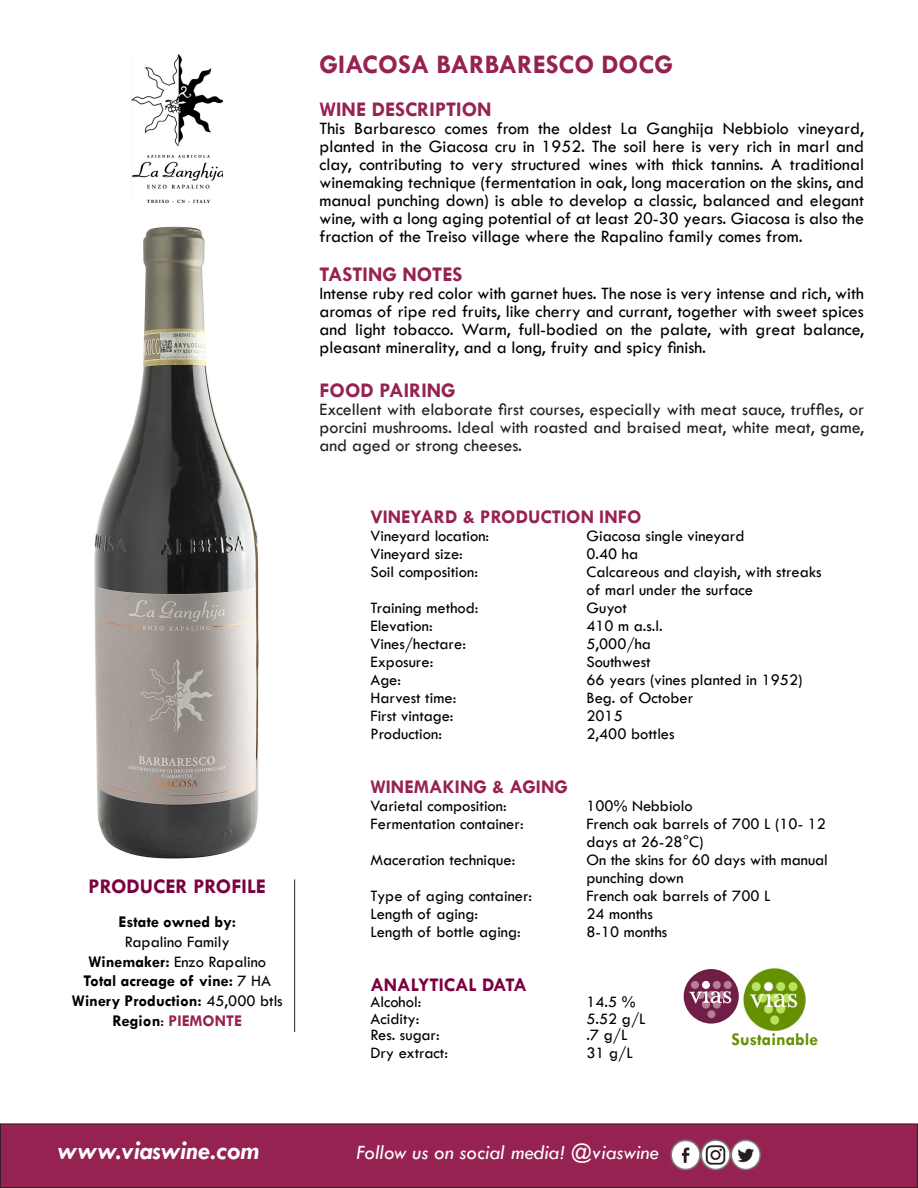
<style>
.page{position:relative;width:918px;height:1188px;background:#fff}
.page>*{position:absolute;margin:0;border:0;box-sizing:border-box;transform-origin:0 0}
.t1{font:700 27px "Tw Cen";color:#962252}
.t2{font:italic 700 27px "Tw Cen";color:#fff}
.t3{font:700 21px "Tw Cen";color:#962252}
.t4{font:italic 21px "Tw Cen";color:#fff}
.t5{font:700 21px "Tw Cen";color:#7c0040}
.t6{font:700 19.5px "Tw Cen";color:#962252}
.t7{font:700 19.5px "Tw Cen";color:#7c0040}
.t8{font:18px/18px "Tw Cen";color:#000;text-align:justify}
.t9{font:18px/18px "Tw Cen";color:#231f20;text-align:justify}
.t10{font:700 18px "Tw Cen";color:#679101}
.t11{font:16.5px/18px "Tw Cen";color:#000}
.t12{font:700 16.5px "Tw Cen";color:#000}
.t13{font:700 16.5px "Tw Cen";color:#962252}
.s1{font-weight:700}
.s2{font-weight:400}
.s3{color:#000}
.s4{font-weight:400;color:#000}
</style>
<div class="page">
<img style="left:94px;top:226px;width:165px;height:633px">
<div style="left:0;top:1124px;width:918px;height:64px;background:#962252"></div>
<div style="left:0;top:1124px;width:918px;height:64px;border:1px solid #231f20"></div>
<img style="left:132px;top:54px;width:90px;height:148px">
<img style="left:670px;top:1139px;width:91px;height:32px">
<hr style="left:294px;top:879px;width:1px;height:153px;background:#231f20">
<div style="left:684px;top:969px;width:55px;height:55px;background:#701e45;border-radius:50%"></div>
<div style="left:702px;top:1001px;width:8px;height:8px;background:#b48194;border-radius:50%"></div>
<div style="left:707px;top:1010px;width:8px;height:8px;background:#b48194;border-radius:50%"></div>
<div style="left:713px;top:1001px;width:8px;height:8px;background:#b48194;border-radius:50%"></div>
<div style="left:702px;top:981px;width:8px;height:8px;background:#fff;border-radius:50%"></div>
<div style="left:713px;top:981px;width:8px;height:8px;background:#b48194;border-radius:50%"></div>
<div style="left:724px;top:981px;width:8px;height:8px;background:#b48194;border-radius:50%"></div>
<div style="left:691px;top:981px;width:8px;height:8px;background:#b48194;border-radius:50%"></div>
<svg style="left:689px;top:991px;width:42px;height:12px"></svg>
<img style="left:743px;top:968px;width:63px;height:64px">
<p class="t5" style="left:89px;top:874px;width:179px">PRODUCER PROFILE</p>
<p class="t12" style="left:118px;top:912px;width:119px">Estate owned by:</p>
<p class="t11" style="left:125px;top:933px;width:106px">Rapalino Family</p>
<p class="t11" style="left:88px;top:952px;width:179px"><span class="s1">Winemaker:</span> Enzo Rapalino</p>
<p class="t12" style="left:84px;top:971px;width:189px">Total acreage of vine: <span class="s2">7 HA</span></p>
<p class="t12" style="left:72px;top:991px;width:212px">Winery Production: <span class="s2">45,000 btls</span></p>
<p class="t13" style="left:113px;top:1011px;width:131px"><span class="s3">Region</span><span class="s4">:</span> PIEMONTE</p>
<p class="t1" style="left:320px;top:48px;width:355px">GIACOSA BARBARESCO DOCG</p>
<p class="t3" style="left:320px;top:97px;width:174px">WINE DESCRIPTION</p>
<p class="t8" style="left:320px;top:119px;width:546px">This Barbaresco comes from the oldest La Ganghija Nebbiolo vineyard, planted in the Giacosa cru in 1952. The soil here is very rich in marl and clay, contributing to very structured wines with thick tannins. A traditional winemaking technique (fermentation in oak, long maceration on the skins, and manual punching down) is able to develop a classic, balanced and elegant wine, with a long aging potential of at least 20-30 years. Giacosa is also the fraction of the Treiso village where the Rapalino family comes from.</p>
<p class="t3" style="left:320px;top:262px;width:144px">TASTING NOTES</p>
<p class="t8" style="left:320px;top:285px;width:546px">Intense ruby red color with garnet hues. The nose is very intense and rich, with aromas of ripe red fruits, like cherry and currant, together with sweet spices and light tobacco. Warm, full-bodied on the palate, with great balance, pleasant minerality, and a long, fruity and spicy finish.</p>
<p class="t3" style="left:320px;top:377px;width:138px">FOOD PAIRING</p>
<p class="t9" style="left:320px;top:400px;width:546px">Excellent with elaborate first courses, especially with meat sauce, truffles, or porcini mushrooms. Ideal with roasted and braised meat, white meat, game, and aged or strong cheeses.</p>
<p class="t6" style="left:370px;top:505px;width:273px">VINEYARD &amp; PRODUCTION INFO</p>
<p class="t11" style="left:370px;top:526px;width:120px">Vineyard location:</p>
<p class="t11" style="left:586px;top:526px;width:160px">Giacosa single vineyard</p>
<p class="t11" style="left:370px;top:544px;width:94px">Vineyard size:</p>
<p class="t11" style="left:586px;top:544px;width:53px">0.40 ha</p>
<p class="t11" style="left:370px;top:562px;width:109px">Soil composition:</p>
<p class="t11" style="left:586px;top:562px;width:237px">Calcareous and clayish, with streaks of marl under the surface</p>
<p class="t11" style="left:370px;top:598px;width:110px">Training method:</p>
<p class="t11" style="left:586px;top:598px;width:42px">Guyot</p>
<p class="t11" style="left:370px;top:616px;width:64px">Elevation:</p>
<p class="t11" style="left:586px;top:616px;width:78px">410 m a.s.l.</p>
<p class="t11" style="left:370px;top:634px;width:97px">Vines/hectare:</p>
<p class="t11" style="left:586px;top:634px;width:66px">5,000/ha</p>
<p class="t11" style="left:370px;top:652px;width:64px">Exposure:</p>
<p class="t11" style="left:586px;top:652px;width:66px">Southwest</p>
<p class="t11" style="left:370px;top:670px;width:32px">Age:</p>
<p class="t11" style="left:586px;top:670px;width:218px">66 years (vines planted in 1952)</p>
<p class="t11" style="left:370px;top:688px;width:87px">Harvest time:</p>
<p class="t11" style="left:586px;top:688px;width:108px">Beg. of October</p>
<p class="t11" style="left:370px;top:706px;width:85px">First vintage:</p>
<p class="t11" style="left:586px;top:706px;width:38px">2015</p>
<p class="t11" style="left:370px;top:724px;width:73px">Production:</p>
<p class="t11" style="left:586px;top:724px;width:90px">2,400 bottles</p>
<p class="t6" style="left:370px;top:775px;width:199px">WINEMAKING &amp; AGING</p>
<p class="t11" style="left:370px;top:796px;width:138px">Varietal composition:</p>
<p class="t11" style="left:586px;top:796px;width:108px">100% Nebbiolo</p>
<p class="t11" style="left:370px;top:814px;width:155px">Fermentation container:</p>
<p class="t11" style="left:586px;top:814px;width:241px">French oak barrels of 700 L (10- 12 days at 26-28°C)</p>
<p class="t11" style="left:370px;top:850px;width:146px">Maceration technique:</p>
<p class="t11" style="left:586px;top:850px;width:243px">On the skins for 60 days with manual punching down</p>
<p class="t11" style="left:370px;top:886px;width:163px">Type of aging container:</p>
<p class="t11" style="left:586px;top:886px;width:186px">French oak barrels of 700 L</p>
<p class="t11" style="left:370px;top:904px;width:109px">Length of aging:</p>
<p class="t11" style="left:586px;top:904px;width:68px">24 months</p>
<p class="t11" style="left:370px;top:922px;width:152px">Length of bottle aging:</p>
<p class="t11" style="left:586px;top:922px;width:83px">8-10 months</p>
<p class="t7" style="left:370px;top:973px;width:158px">ANALYTICAL DATA</p>
<p class="t11" style="left:370px;top:993px;width:52px">Alcohol:</p>
<p class="t11" style="left:586px;top:993px;width:51px">14.5 %</p>
<p class="t11" style="left:370px;top:1009px;width:50px">Acidity:</p>
<p class="t11" style="left:586px;top:1009px;width:61px">5.52 g/L</p>
<p class="t11" style="left:370px;top:1026px;width:71px">Res. sugar:</p>
<p class="t11" style="left:586px;top:1026px;width:42px">.7 g/L</p>
<p class="t11" style="left:370px;top:1044px;width:79px">Dry extract:</p>
<p class="t11" style="left:586px;top:1044px;width:48px">31 g/L</p>
<p class="t10" style="left:731px;top:1028px;width:88px">Sustainable</p>
<p class="t2" style="left:57px;top:1134px;width:203px">www.viaswine.com</p>
<p class="t4" style="left:356px;top:1140px;width:304px">Follow us on social media! @viaswine</p>
</div>
